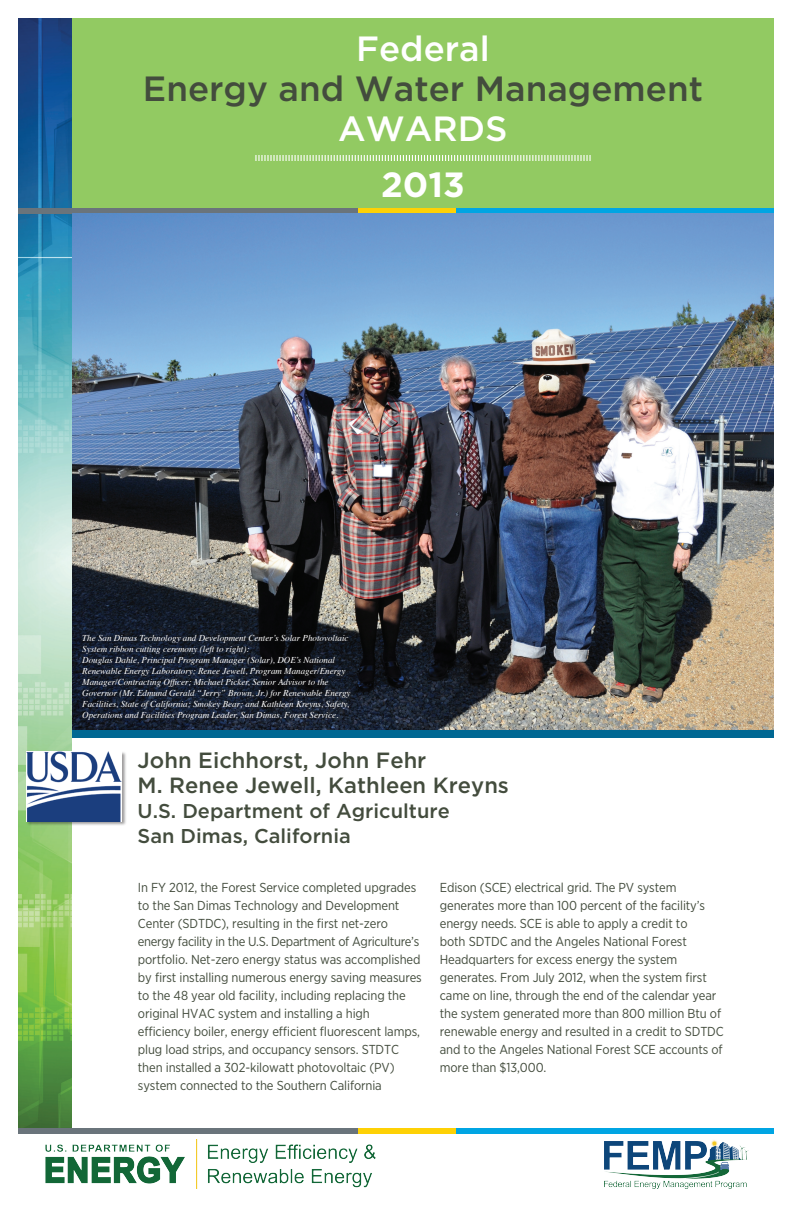
<style>
.page{position:relative;width:792px;height:1224px;background:#fff}
.page>*{position:absolute;margin:0;border:0;box-sizing:border-box;transform-origin:0 0}
.t1{font:500 35px "Gotham";color:#434c3d}
.t2{font:500 35px "Gotham";color:#fff}
.t3{font:700 35px "Gotham";color:#fff}
.t4{font:500 22px "Gotham";color:#434c3d}
.t5{font:500 20px "Gotham";color:#434c3d}
.t6{font:13px/18px "Gotham Narrow";letter-spacing:-.01em;color:#434c3d}
.t7{font:italic 9px/11px "Times";color:#fff}
</style>
<div class="page">
<img style="left:18px;top:18px;width:54px;height:1111px">
<div style="left:72px;top:18px;width:702px;height:195px;background:#92ca62"></div>
<div style="left:18px;top:1129px;width:573px;height:5px;background:#6a747b"></div>
<div style="left:358px;top:1129px;width:139px;height:5px;background:#fed105"></div>
<div style="left:457px;top:1129px;width:317px;height:5px;background:#00a5e3"></div>
<svg style="left:255px;top:155px;width:336px;height:6px"></svg>
<img style="left:605px;top:1140px;width:143px;height:48px">
<img style="left:45px;top:1139px;width:331px;height:49px">
<div style="left:18px;top:208px;width:573px;height:5px;background:#6a747b"></div>
<div style="left:358px;top:208px;width:139px;height:5px;background:#fed105"></div>
<div style="left:457px;top:208px;width:317px;height:5px;background:#00a5e3"></div>
<img style="left:72px;top:213px;width:702px;height:517px">
<div style="left:72px;top:730px;width:702px;height:8px;background:#006893"></div>
<div style="left:26px;top:751px;width:100px;height:75px;background:#231f20;opacity:.45"></div>
<img style="left:26px;top:752px;width:95px;height:69px">
<div style="left:82px;top:635px;width:271px;height:87px;background:#231f20;opacity:.5"></div>
<h1 class="t2" style="left:356px;top:26px;width:135px">Federal</h1>
<h1 class="t1" style="left:143px;top:66px;width:562px">Energy and Water Management</h1>
<h1 class="t2" style="left:338px;top:106px;width:171px">AWARDS</h1>
<h1 class="t3" style="left:381px;top:162px;width:85px">2013</h1>
<p class="t7" style="left:82px;top:632px;width:270px">The San Dimas Technology and Development Center’s Solar Photovoltaic System ribbon cutting ceremony (left to right):<br>Douglas Dahle, Principal Program Manager (Solar), DOE’s National Renewable Energy Laboratory; Renee Jewell, Program Manager/Energy Manager/Contracting Officer; Michael Picker, Senior Advisor to the Governor (Mr. Edmund Gerald “Jerry” Brown, Jr.) for Renewable Energy Facilities, State of California; Smokey Bear; and Kathleen Kreyns, Safety, Operations and Facilities Program Leader, San Dimas, Forest Service.</p>
<p class="t4" style="left:138px;top:746px;width:290px">John Eichhorst, John Fehr</p>
<p class="t4" style="left:138px;top:771px;width:373px">M. Renee Jewell, Kathleen Kreyns</p>
<p class="t5" style="left:138px;top:798px;width:314px">U.S. Department of Agriculture</p>
<p class="t5" style="left:138px;top:823px;width:215px">San Dimas, California</p>
<p class="t6" style="left:138px;top:879px;width:285px">In FY 2012, the Forest Service completed upgrades to the San Dimas Technology and Development Center (SDTDC), resulting in the first net-zero energy facility in the U.S. Department of Agriculture’s portfolio. Net-zero energy status was accomplished by first installing numerous energy saving measures to the 48 year old facility, including replacing the original HVAC system and installing a high efficiency boiler, energy efficient fluorescent lamps, plug load strips, and occupancy sensors. STDTC then installed a 302-kilowatt photovoltaic (PV) system connected to the Southern California</p>
<p class="t6" style="left:440px;top:879px;width:285px">Edison (SCE) electrical grid. The PV system generates more than 100 percent of the facility’s energy needs. SCE is able to apply a credit to<br>both SDTDC and the Angeles National Forest Headquarters for excess energy the system generates. From July 2012, when the system first came on line, through the end of the calendar year the system generated more than 800 million Btu of renewable energy and resulted in a credit to SDTDC and to the Angeles National Forest SCE accounts of more than $13,000.</p>
</div>
